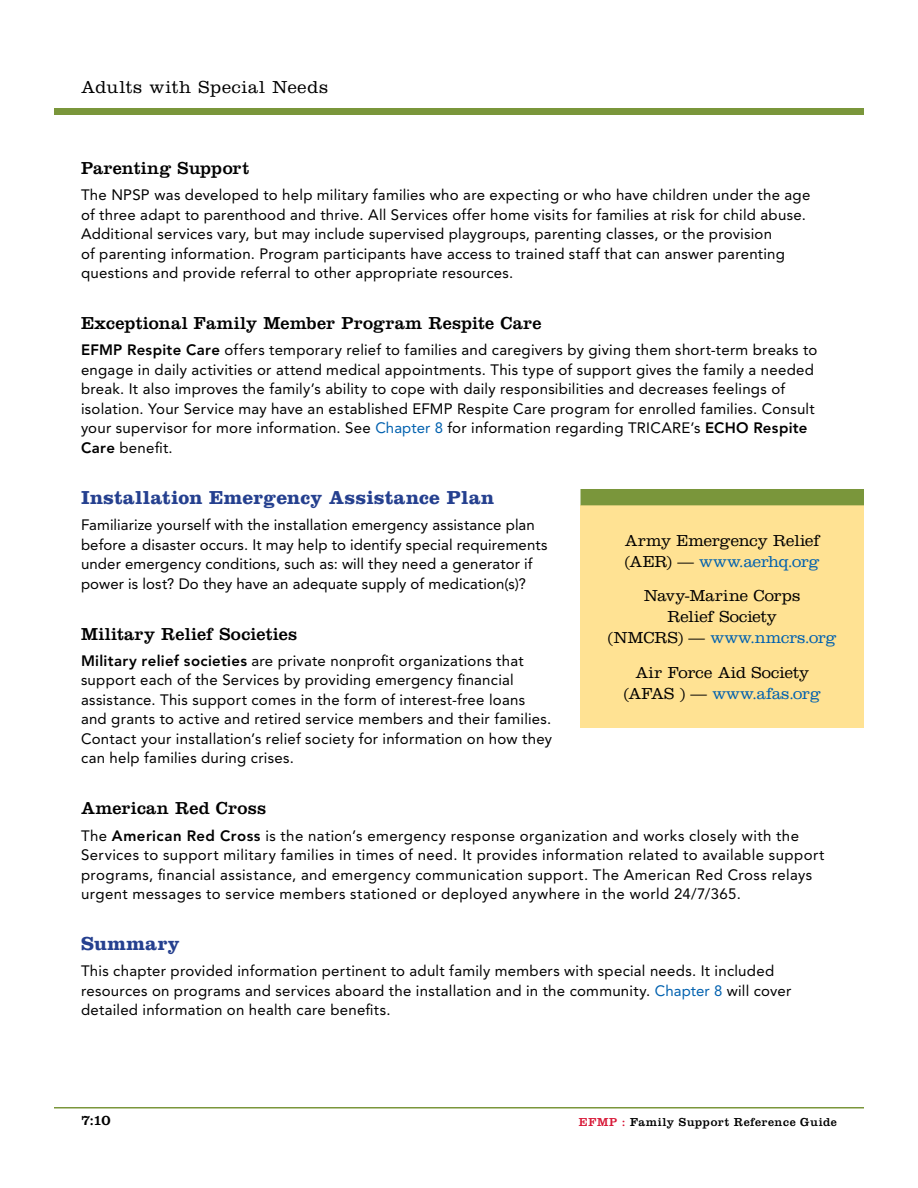
<style>
.page{position:relative;width:918px;height:1188px;background:#fff}
.page>*{position:absolute;margin:0;border:0;box-sizing:border-box;transform-origin:0 0}
.t1{font:700 19.5px "Clarendon LT Std";letter-spacing:.01em;color:#25408f}
.t2{font:18px "Clarendon LT Std";letter-spacing:.015em;color:#000}
.t3{font:300 18px "Clarendon LT Std";letter-spacing:.04em;color:#000}
.t4{font:300 16.5px/21px "Clarendon LT Std";letter-spacing:-.005em;color:#000;text-align:center}
.t5{font:15px/19.5px "Avenir LT Std";letter-spacing:.015em;color:#000}
.t6{font:15px "Clarendon LT Std";color:#000}
.t7{font:12px "Clarendon LT Std";letter-spacing:.04em;color:#000}
.s1{font-weight:800}
.s2{color:#0061af}
.s3{color:#d71635}
</style>
<div class="page">
<div style="left:54px;top:108px;width:810px;height:7px;background:#7a963b"></div>
<hr style="left:54px;top:1107px;width:810px;height:1px;background:#7a963b">
<div style="left:580px;top:505px;width:284px;height:223px;background:#ffe293"></div>
<div style="left:580px;top:489px;width:284px;height:16px;background:#7a963b"></div>
<p class="t3" style="left:81px;top:77px;width:249px">Adults with Special Needs</p>
<h3 class="t2" style="left:81px;top:157px;width:170px">Parenting Support</h3>
<p class="t5" style="left:81px;top:185px;width:731px">The NPSP was developed to help military families who are expecting or who have children under the age of three adapt to parenthood and thrive. All Services offer home visits for families at risk for child abuse.<br>Additional services vary, but may include supervised playgroups, parenting classes, or the provision<br>of parenting information. Program participants have access to trained staff that can answer parenting questions and provide referral to other appropriate resources.</p>
<h3 class="t2" style="left:81px;top:313px;width:462px">Exceptional Family Member Program Respite Care</h3>
<p class="t5" style="left:81px;top:341px;width:738px"><span class="s1">EFMP Respite Care</span> offers temporary relief to families and caregivers by giving them short-term breaks to engage in daily activities or attend medical appointments. This type of support gives the family a needed break. It also improves the family’s ability to cope with daily responsibilities and decreases feelings of isolation. Your Service may have an established EFMP Respite Care program for enrolled families. Consult your supervisor for more information. See <span class="s2">Chapter 8</span> for information regarding TRICARE’s <span class="s1">ECHO Respite Care</span> benefit.</p>
<h2 class="t1" style="left:81px;top:486px;width:415px">Installation Emergency Assistance Plan</h2>
<p class="t5" style="left:81px;top:515px;width:468px">Familiarize yourself with the installation emergency assistance plan before a disaster occurs. It may help to identify special requirements under emergency conditions, such as: will they need a generator if power is lost? Do they have an adequate supply of medication(s)?</p>
<h3 class="t2" style="left:81px;top:623px;width:218px">Military Relief Societies</h3>
<p class="t5" style="left:81px;top:651px;width:473px"><span class="s1">Military relief societies</span> are private nonprofit organizations that support each of the Services by providing emergency financial assistance. This support comes in the form of interest-free loans and grants to active and retired service members and their families.<br>Contact your installation’s relief society for information on how they can help families during crises.</p>
<h3 class="t2" style="left:81px;top:798px;width:187px">American Red Cross</h3>
<p class="t5" style="left:81px;top:826px;width:745px">The <span class="s1">American Red Cross</span> is the nation’s emergency response organization and works closely with the Services to support military families in times of need. It provides information related to available support programs, financial assistance, and emergency communication support. The American Red Cross relays urgent messages to service members stationed or deployed anywhere in the world 24/7/365.</p>
<h2 class="t1" style="left:81px;top:932px;width:100px">Summary</h2>
<p class="t5" style="left:81px;top:962px;width:712px">This chapter provided information pertinent to adult family members with special needs. It included resources on programs and services aboard the installation and in the community. <span class="s2">Chapter 8</span> will cover detailed information on health care benefits.</p>
<p class="t4" style="left:625px;top:530px;width:197px;text-align:left">Army Emergency Relief (AER) — <span class="s2">www.aerhq.org</span></p>
<p class="t4" style="left:608px;top:585px;width:230px">Navy-Marine Corps<br>Relief Society<br>(NMCRS) — <span class="s2">www.nmcrs.org</span></p>
<p class="t4" style="left:624px;top:662px;width:198px">Air Force Aid Society (AFAS ) — <span class="s2">www.afas.org</span></p>
<p class="t6" style="left:81px;top:1111px;width:31px">7:10</p>
<p class="t7" style="left:579px;top:1115px;width:260px"><span class="s3">EFMP :</span> Family Support Reference Guide</p>
</div>
